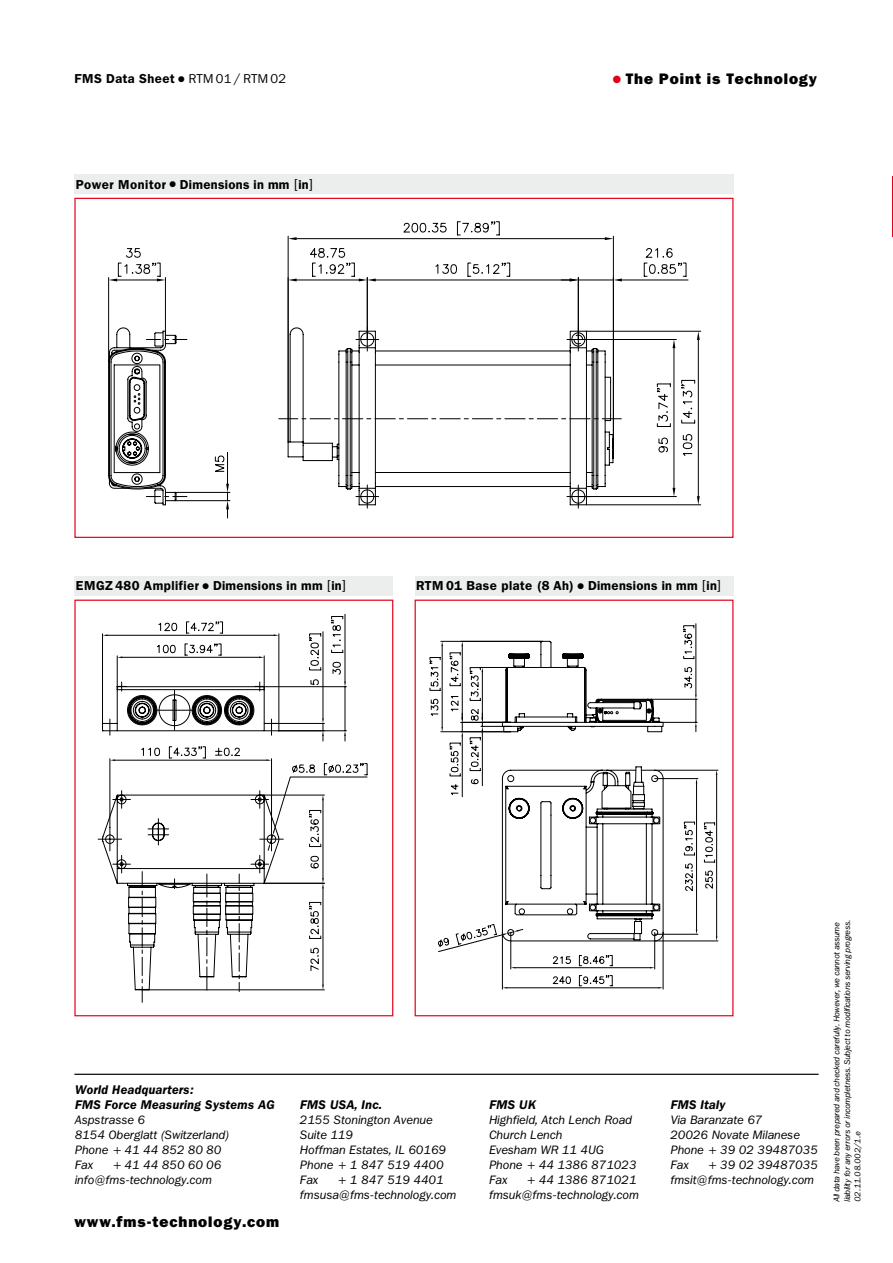
<style>
.page{position:relative;width:893px;height:1263px;background:#fff}
.page>*{position:absolute;margin:0;border:0;box-sizing:border-box;transform-origin:0 0}
.t1{font:800 15px "Franklin ITCBQ";letter-spacing:.06em;color:#000}
.t2{font:600 12.75px "Franklin ITCBQ";letter-spacing:.04em;color:#000}
.t3{font:italic 600 12.3px/15.3px "Franklin ITCBQ";letter-spacing:.025em;color:#000}
.t4{font:italic 12px/15px "Franklin ITCBQ";letter-spacing:.025em;color:#000}
.t5{font:italic 8.25px/10.5px "Franklin ITCBQ";letter-spacing:-.005em;color:#000}
.s1{font-weight:400}
.s2{color:#e2001a}
</style>
<div class="page">
<hr style="left:74px;top:1074px;width:745px;height:1px;background:#000">
<div style="left:74px;top:174px;width:659px;height:19px;background:#eceded"></div>
<div style="left:74px;top:576px;width:319px;height:19px;background:#eceded"></div>
<div style="left:415px;top:576px;width:318px;height:19px;background:#eceded"></div>
<hr style="left:345px;top:614px;width:1px;height:67px;background:#000">
<hr style="left:142px;top:989px;width:182px;height:1px;background:#000">
<hr style="left:323px;top:888px;width:1px;height:97px;background:#000">
<svg style="left:309px;top:902px;width:12px;height:69px"></svg>
<svg style="left:280px;top:616px;width:88px;height:273px"></svg>
<svg style="left:102px;top:621px;width:178px;height:370px"></svg>
<div style="left:74px;top:600px;width:319px;height:416px;border:1px solid #e2001a"></div>
<hr style="left:510px;top:932px;width:1px;height:37px;background:#000">
<hr style="left:654px;top:932px;width:1px;height:37px;background:#000">
<hr style="left:502px;top:932px;width:1px;height:57px;background:#000">
<hr style="left:663px;top:932px;width:1px;height:57px;background:#000">
<hr style="left:507px;top:987px;width:151px;height:1px;background:#000">
<svg style="left:552px;top:975px;width:61px;height:11px"></svg>
<hr style="left:651px;top:699px;width:46px;height:1px;background:#000">
<hr style="left:655px;top:722px;width:42px;height:1px;background:#000">
<hr style="left:696px;top:624px;width:1px;height:70px;background:#000">
<svg style="left:695px;top:694px;width:2px;height:38px"></svg>
<svg style="left:683px;top:625px;width:11px;height:63px"></svg>
<svg style="left:429px;top:641px;width:235px;height:327px"></svg>
<hr style="left:655px;top:778px;width:43px;height:1px;background:#000">
<hr style="left:655px;top:934px;width:43px;height:1px;background:#000">
<hr style="left:696px;top:783px;width:1px;height:146px;background:#000">
<svg style="left:684px;top:822px;width:11px;height:70px"></svg>
<hr style="left:655px;top:941px;width:63px;height:1px;background:#000">
<hr style="left:655px;top:770px;width:63px;height:1px;background:#000">
<hr style="left:716px;top:775px;width:1px;height:161px;background:#000">
<svg style="left:704px;top:822px;width:11px;height:67px"></svg>
<div style="left:415px;top:600px;width:318px;height:416px;border:1px solid #e2001a"></div>
<svg style="left:278px;top:277px;width:344px;height:231px"></svg>
<svg style="left:435px;top:262px;width:75px;height:15px"></svg>
<hr style="left:578px;top:339px;width:98px;height:1px;background:#000">
<hr style="left:578px;top:496px;width:98px;height:1px;background:#000">
<hr style="left:674px;top:348px;width:1px;height:140px;background:#000">
<svg style="left:672px;top:340px;width:3px;height:8px"></svg>
<svg style="left:672px;top:488px;width:3px;height:8px"></svg>
<svg style="left:656px;top:383px;width:15px;height:70px"></svg>
<hr style="left:586px;top:331px;width:115px;height:1px;background:#000">
<hr style="left:586px;top:504px;width:115px;height:1px;background:#000">
<hr style="left:698px;top:340px;width:1px;height:156px;background:#000">
<svg style="left:697px;top:331px;width:3px;height:9px"></svg>
<svg style="left:697px;top:496px;width:3px;height:9px"></svg>
<svg style="left:681px;top:380px;width:14px;height:76px"></svg>
<hr style="left:108px;top:277px;width:1px;height:85px;background:#000">
<hr style="left:165px;top:277px;width:1px;height:68px;background:#000">
<svg style="left:109px;top:248px;width:56px;height:33px"></svg>
<svg style="left:108px;top:330px;width:79px;height:176px"></svg>
<svg style="left:573px;top:334px;width:10px;height:11px"></svg>
<hr style="left:175px;top:492px;width:55px;height:1px;background:#000">
<hr style="left:175px;top:500px;width:55px;height:1px;background:#000">
<hr style="left:227px;top:452px;width:1px;height:32px;background:#000">
<svg style="left:226px;top:484px;width:3px;height:34px"></svg>
<svg style="left:214px;top:455px;width:11px;height:17px"></svg>
<hr style="left:367px;top:277px;width:1px;height:51px;background:#000">
<hr style="left:297px;top:280px;width:62px;height:1px;background:#000">
<svg style="left:289px;top:279px;width:8px;height:2px"></svg>
<svg style="left:309px;top:248px;width:67px;height:33px"></svg>
<hr style="left:578px;top:277px;width:1px;height:51px;background:#000">
<hr style="left:622px;top:280px;width:66px;height:1px;background:#000">
<hr style="left:578px;top:280px;width:35px;height:1px;background:#000">
<svg style="left:561px;top:279px;width:17px;height:2px"></svg>
<svg style="left:614px;top:279px;width:8px;height:2px"></svg>
<svg style="left:643px;top:248px;width:44px;height:29px"></svg>
<hr style="left:288px;top:236px;width:1px;height:206px;background:#000">
<hr style="left:613px;top:236px;width:1px;height:203px;background:#000">
<hr style="left:297px;top:238px;width:308px;height:1px;background:#000">
<svg style="left:288px;top:237px;width:9px;height:3px"></svg>
<svg style="left:605px;top:237px;width:8px;height:3px"></svg>
<svg style="left:403px;top:221px;width:97px;height:15px"></svg>
<p class="t2" style="left:74px;top:72px;width:213px">FMS Data Sheet ● <span class="s1">RTM 01 / RTM 02</span></p>
<p class="t1" style="left:613px;top:70px;width:206px"><span class="s2">●</span> The Point is Technology</p>
<p class="t2" style="left:76px;top:177px;width:239px">Power Monitor ● Dimensions in mm [in]</p>
<p class="t2" style="left:76px;top:579px;width:272px">EMGZ 480 Amplifier ● Dimensions in mm [in]</p>
<p class="t2" style="left:416px;top:579px;width:307px">RTM 01 Base plate (8 Ah) ● Dimensions in mm [in]</p>
<p class="t3" style="left:74px;top:1082px;width:201px">World Headquarters:<br>FMS Force Measuring Systems AG</p>
<p class="t4" style="left:74px;top:1112px;width:156px">Aspstrasse 6<br>8154 Oberglatt (Switzerland)<br>Phone + 41 44 852 80 80<br>Fax</p>
<p class="t4" style="left:74px;top:1157px;width:148px;text-indent:38px">+ 41 44 850 60 06 info@fms-technology.com</p>
<p class="t1" style="left:74px;top:1213px;width:206px">www.fms-technology.com</p>
<p class="t3" style="left:300px;top:1097px;width:83px">FMS USA, Inc.</p>
<p class="t4" style="left:300px;top:1112px;width:147px">2155 Stonington Avenue<br>Suite 119<br>Hoffman Estates, IL 60169<br>Phone + 1 847 519 4400<br>Fax</p>
<p class="t4" style="left:300px;top:1172px;width:158px;text-indent:38px">+ 1 847 519 4401 fmsusa@fms-technology.com</p>
<p class="t3" style="left:489px;top:1097px;width:48px">FMS UK</p>
<p class="t4" style="left:489px;top:1112px;width:149px">Highfield, Atch Lench Road<br>Church Lench<br>Evesham WR 11 4UG<br>Phone + 44 1386 871023<br>Fax</p>
<p class="t4" style="left:489px;top:1172px;width:151px;text-align:right">+ 44 1386 871021 fmsuk@fms-technology.com</p>
<p class="t3" style="left:670px;top:1097px;width:56px">FMS Italy</p>
<p class="t4" style="left:670px;top:1112px;width:149px">Via Baranzate 67<br>20026 Novate Milanese<br>Phone + 39 02 39487035<br>Fax</p>
<p class="t4" style="left:670px;top:1157px;width:149px;text-indent:38px">+ 39 02 39487035 fmsit@fms-technology.com</p>
<p class="t5" style="left:832px;top:1202px;width:283px;rotate:-90deg">All data have been prepared and checked carefully. However, we cannot assume liability for any errors or incompletness. Subject to modifications serving progress.<br>02.11.08.002/1.e</p>
</div>
